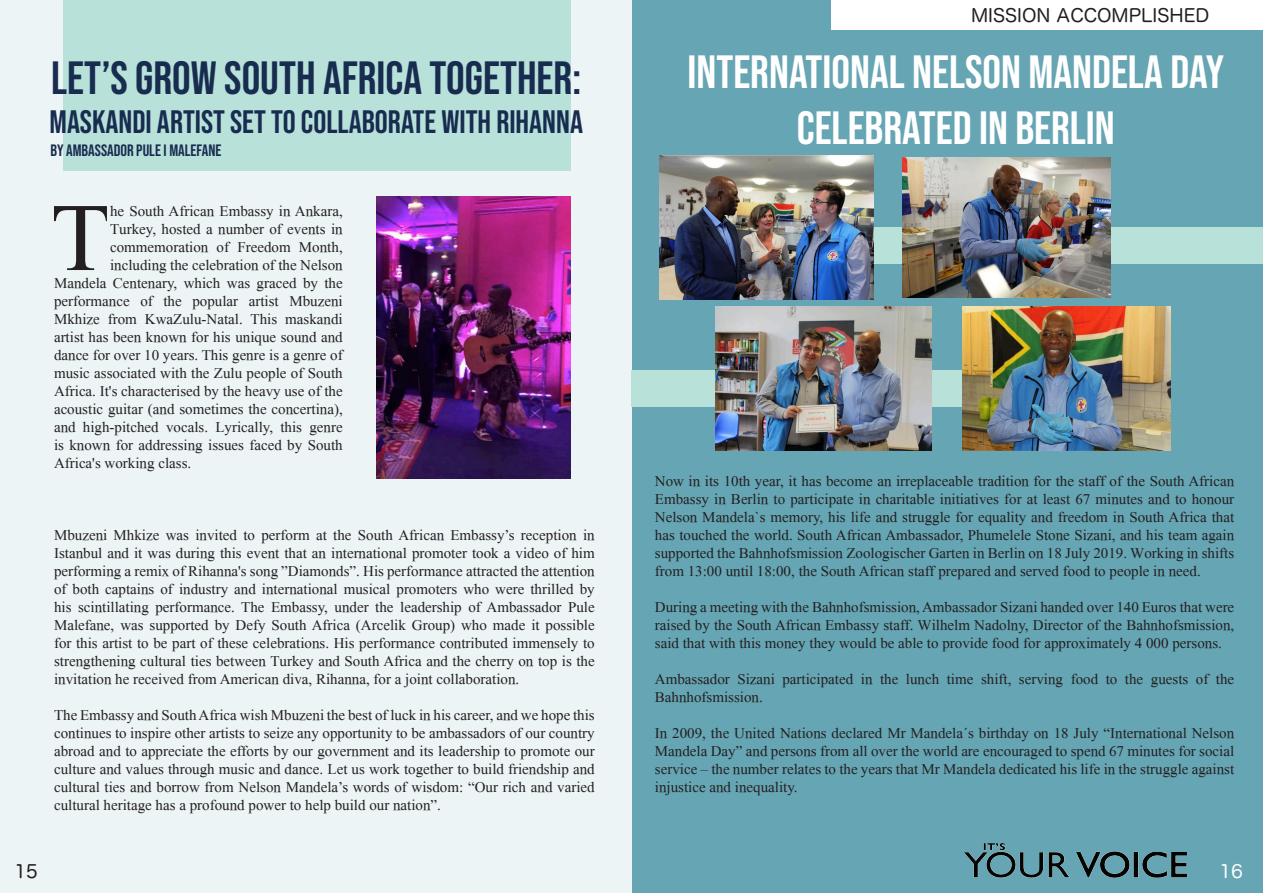
<style>
.page{position:relative;width:1263px;height:893px;background:#fff}
.page>*{position:absolute;margin:0;border:0;box-sizing:border-box;transform-origin:0 0}
.t1{font:96.6px "Mongolian Baiti";color:#231f20}
.t2{font:46.65px/55.9px "Bebas Neue";color:#fff;text-align:center}
.t3{font:46.65px "Bebas Neue";color:#182c50}
.t4{font:32.4px "Bebas Neue";color:#182c50}
.t5{font:18px "Hira Maru Pro W4";color:#231f20}
.t6{font:18px "Hira Maru Pro W4";color:#fff}
.t7{font:16.5px "Bebas Neue";color:#182c50}
.t8{font:15px/18px "Mongolian Baiti";color:#231f20;text-align:justify}
</style>
<div class="page">
<div style="left:0;top:1px;width:1263px;height:892px;background:#66a5b3"></div>
<div style="left:0;top:0;width:631px;height:893px;background:#ecf4f5"></div>
<div style="left:64px;top:0;width:507px;height:170px;background:#b8e1da"></div>
<div style="left:831px;top:0;width:432px;height:30px;background:#fff"></div>
<img style="left:948px;top:839px;width:240px;height:39px">
<div style="left:1139px;top:839px;width:52px;height:12px;background:#66a5b3"></div>
<img style="left:376px;top:196px;width:195px;height:282px">
<div style="left:715px;top:227px;width:548px;height:37px;background:#b8e1da"></div>
<img style="left:660px;top:156px;width:214px;height:143px">
<img style="left:902px;top:158px;width:208px;height:139px">
<div style="left:631px;top:370px;width:504px;height:37px;background:#b8e1da"></div>
<img style="left:715px;top:307px;width:216px;height:143px">
<img style="left:962px;top:307px;width:209px;height:143px">
<p class="t3" style="left:51px;top:52px;width:532px">LET’S GROW SOUTH AFRICA TOGETHER:</p>
<p class="t4" style="left:50px;top:104px;width:535px">MASKANDI ARTIST SET TO COLLABORATE WITH RIHANNA</p>
<p class="t7" style="left:51px;top:141px;width:172px">BY AMBASSADOR PULE I MALEFANE</p>
<p class="t1" style="left:51px;top:186px;width:60px">T</p>
<p class="t8" style="left:110px;top:202px;width:234px">he South African Embassy in Ankara,</p>
<p class="t8" style="left:110px;top:220px;width:234px">Turkey, hosted a number of events in</p>
<p class="t8" style="left:110px;top:238px;width:234px">commemoration of Freedom Month,</p>
<p class="t8" style="left:110px;top:256px;width:234px">including the celebration of the Nelson</p>
<p class="t8" style="left:54px;top:274px;width:290px">Mandela Centenary, which was graced by the</p>
<p class="t8" style="left:54px;top:292px;width:290px">performance of the popular artist Mbuzeni</p>
<p class="t8" style="left:54px;top:310px;width:290px">Mkhize from KwaZulu-Natal. This maskandi</p>
<p class="t8" style="left:54px;top:328px;width:290px">artist has been known for his unique sound and</p>
<p class="t8" style="left:54px;top:346px;width:290px">dance for over 10 years. This genre is a genre of</p>
<p class="t8" style="left:54px;top:364px;width:290px">music associated with the Zulu people of South</p>
<p class="t8" style="left:54px;top:382px;width:290px">Africa. It's characterised by the heavy use of the</p>
<p class="t8" style="left:54px;top:400px;width:290px">acoustic guitar (and sometimes the concertina),</p>
<p class="t8" style="left:54px;top:418px;width:290px">and high-pitched vocals. Lyrically, this genre</p>
<p class="t8" style="left:54px;top:436px;width:290px">is known for addressing issues faced by South</p>
<p class="t8" style="left:54px;top:454px;width:139px">Africa's working class.</p>
<p class="t8" style="left:54px;top:526px;width:542px">Mbuzeni Mhkize was invited to perform at the South African Embassy’s reception in Istanbul and it was during this event that an international promoter took a video of him performing a remix of Rihanna's song ”Diamonds”. His performance attracted the attention of both captains of industry and international musical promoters who were thrilled by his scintillating performance. The Embassy, under the leadership of Ambassador Pule Malefane, was supported by Defy South Africa (Arcelik Group) who made it possible for this artist to be part of these celebrations. His performance contributed immensely to strengthening cultural ties between Turkey and South Africa and the cherry on top is the invitation he received from American diva, Rihanna, for a joint collaboration.</p>
<p class="t8" style="left:54px;top:706px;width:542px">The Embassy and South Africa wish Mbuzeni the best of luck in his career, and we hope this continues to inspire other artists to seize any opportunity to be ambassadors of our country abroad and to appreciate the efforts by our government and its leadership to promote our culture and values through music and dance. Let us work together to build friendship and cultural ties and borrow from Nelson Mandela’s words of wisdom: “Our rich and varied cultural heritage has a profound power to help build our nation”.</p>
<p class="t5" style="left:971px;top:0;width:240px">MISSION ACCOMPLISHED</p>
<p class="t2" style="left:687px;top:43px;width:538px">INTERNATIONAL NELSON MANDELA DAY<br>CELEBRATED IN BERLIN</p>
<p class="t8" style="left:655px;top:472px;width:581px">Now in its 10th year, it has become an irreplaceable tradition for the staff of the South African Embassy in Berlin to participate in charitable initiatives for at least 67 minutes and to honour Nelson Mandela`s memory, his life and struggle for equality and freedom in South Africa that has touched the world. South African Ambassador, Phumelele Stone Sizani, and his team again supported the Bahnhofsmission Zoologischer Garten in Berlin on 18 July 2019. Working in shifts from 13:00 until 18:00, the South African staff prepared and served food to people in need.</p>
<p class="t8" style="left:655px;top:598px;width:581px">During a meeting with the Bahnhofsmission, Ambassador Sizani handed over 140 Euros that were raised by the South African Embassy staff. Wilhelm Nadolny, Director of the Bahnhofsmission, said that with this money they would be able to provide food for approximately 4 000 persons.</p>
<p class="t8" style="left:655px;top:670px;width:581px">Ambassador Sizani participated in the lunch time shift, serving food to the guests of the<br>Bahnhofsmission.</p>
<p class="t8" style="left:655px;top:724px;width:581px">In 2009, the United Nations declared Mr Mandela´s birthday on 18 July “International Nelson Mandela Day” and persons from all over the world are encouraged to spend 67 minutes for social service – the number relates to the years that Mr Mandela dedicated his life in the struggle against injustice and inequality.</p>
<p class="t5" style="left:14px;top:856px;width:25px">15</p>
<p class="t6" style="left:1219px;top:856px;width:25px">16</p>
</div>
